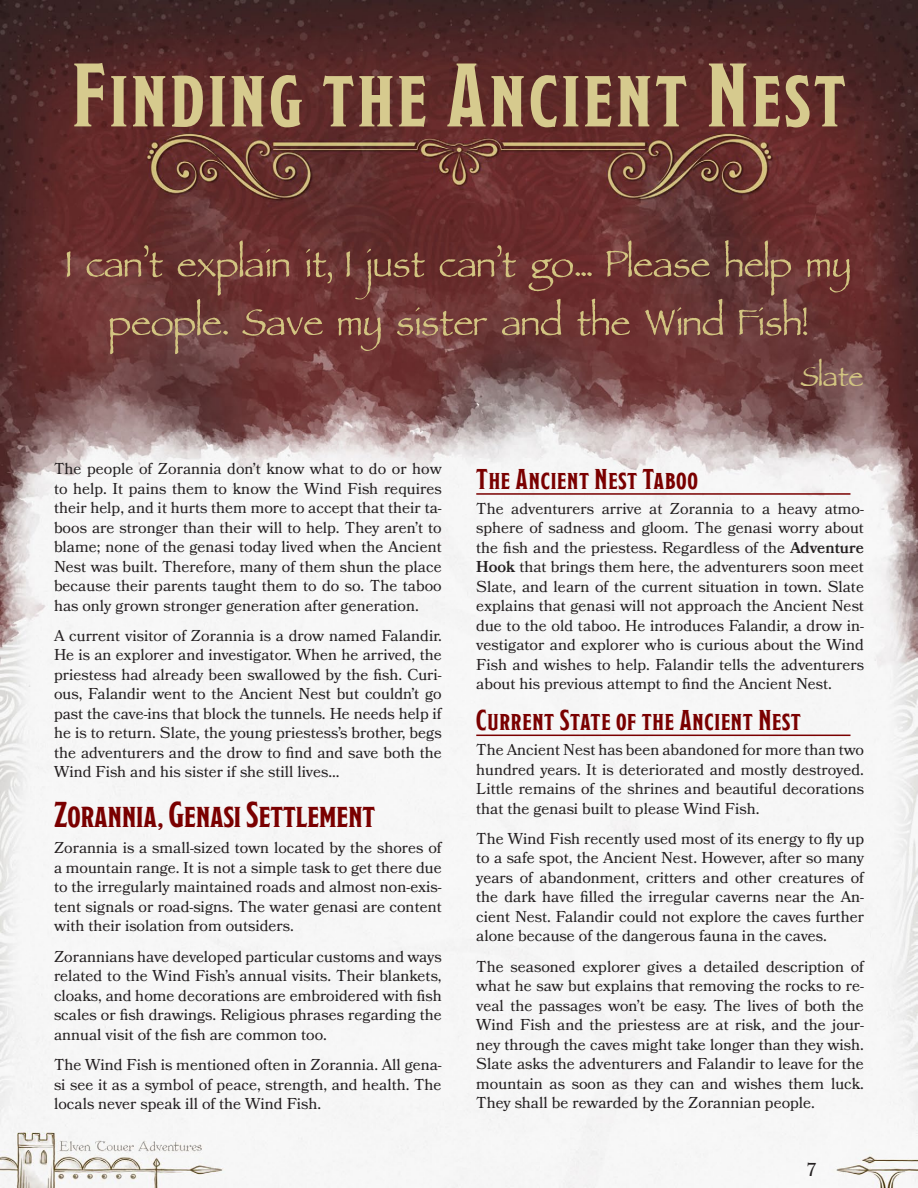
<style>
.page{position:relative;width:918px;height:1188px;background:#fff}
.page>*{position:absolute;margin:0;border:0;box-sizing:border-box;transform-origin:0 0}
.Chapter_Header{font:90px "Modesto Condensed";letter-spacing:.04em;color:#d6ca8e}
.Epigraph{font:60px/58.5px "Parchment MF";color:#d2c481;text-align:center}
.Epigraph_Author{font:45px "Parchment MF";color:#d2c481}
.Heading_1{font:36px "Modesto Condensed";color:#7a0000}
.Heading_2{font:700 28.5px "Modesto Condensed";letter-spacing:.025em;color:#7a0000}
.t1{font:18.6px "Bookmania";color:#231f20}
.Core_Body{font:15.75px/19.5px "Bookmania";color:#231f20;text-align:justify}
.s1{font-weight:600}
</style>
<div class="page">
<img style="left:0;top:0;width:918px;height:1188px">
<hr style="left:476px;top:493px;width:374px;height:2px;background:#7a0000">
<hr style="left:476px;top:735px;width:374px;height:1px;background:#7a0000">
<p class="Chapter_Header" style="left:72px;top:50px;width:775px">Finding the Ancient Nest</p>
<p class="Epigraph" style="left:66px;top:240px;width:787px">I can’t explain it, I just can’t go... Please help my people. Save my sister and the Wind Fish!</p>
<p class="Epigraph_Author" style="left:801px;top:358px;width:65px">Slate</p>
<p class="Core_Body" style="left:54px;top:459px;width:389px">The people of Zorannia don’t know what to do or how to help. It pains them to know the Wind Fish requires their help, and it hurts them more to accept that their ta&shy;boos are stronger than their will to help. They aren’t to blame; none of the genasi today lived when the Ancient Nest was built. Therefore, many of them shun the place because their parents taught them to do so. The taboo has only grown stronger generation after generation.</p>
<p class="Core_Body" style="left:54px;top:626px;width:389px">A current visitor of Zorannia is a drow named Falandir.<br>He is an explorer and investigator. When he arrived, the priestess had already been swallowed by the fish. Curi&shy;ous, Falandir went to the Ancient Nest but couldn’t go past the cave-ins that block the tunnels. He needs help if he is to return. Slate, the young priestess’s brother, begs the adventurers and the drow to find and save both the Wind Fish and his sister if she still lives...</p>
<p class="Heading_1" style="left:54px;top:797px;width:323px">Zorannia, Genasi Settlement</p>
<p class="Core_Body" style="left:54px;top:838px;width:389px">Zorannia is a small-sized town located by the shores of a mountain range. It is not a simple task to get there due to the irregularly maintained roads and almost non-exis&shy;tent signals or road-signs. The water genasi are content with their isolation from outsiders.</p>
<p class="Core_Body" style="left:54px;top:947px;width:389px">Zorannians have developed particular customs and ways related to the Wind Fish’s annual visits. Their blankets, cloaks, and home decorations are embroidered with fish scales or fish drawings. Religious phrases regarding the annual visit of the fish are common too.</p>
<p class="Core_Body" style="left:54px;top:1055px;width:389px">The Wind Fish is mentioned often in Zorannia. All gena&shy;si see it as a symbol of peace, strength, and health. The locals never speak ill of the Wind Fish.</p>
<p class="Heading_2" style="left:476px;top:465px;width:223px">The Ancient Nest Taboo</p>
<p class="Core_Body" style="left:476px;top:499px;width:389px">The adventurers arrive at Zorannia to a heavy atmo&shy;sphere of sadness and gloom. The genasi worry about the fish and the priestess. Regardless of the <span class="s1">Adventure Hook</span> that brings them here, the adventurers soon meet Slate, and learn of the current situation in town. Slate explains that genasi will not approach the Ancient Nest due to the old taboo. He introduces Falandir, a drow in&shy;vestigator and explorer who is curious about the Wind Fish and wishes to help. Falandir tells the adventurers about his previous attempt to find the Ancient Nest.</p>
<p class="Heading_2" style="left:476px;top:706px;width:326px">Current State of the Ancient Nest</p>
<p class="Core_Body" style="left:476px;top:740px;width:389px">The Ancient Nest has been abandoned for more than two hundred years. It is deteriorated and mostly destroyed.<br>Little remains of the shrines and beautiful decorations that the genasi built to please Wind Fish.</p>
<p class="Core_Body" style="left:476px;top:829px;width:389px">The Wind Fish recently used most of its energy to fly up to a safe spot, the Ancient Nest. However, after so many years of abandonment, critters and other creatures of the dark have filled the irregular caverns near the An&shy;cient Nest. Falandir could not explore the caves further alone because of the dangerous fauna in the caves.</p>
<p class="Core_Body" style="left:476px;top:957px;width:389px">The seasoned explorer gives a detailed description of what he saw but explains that removing the rocks to re&shy;veal the passages won’t be easy. The lives of both the Wind Fish and the priestess are at risk, and the jour&shy;ney through the caves might take longer than they wish.<br>Slate asks the adventurers and Falandir to leave for the mountain as soon as they can and wishes them luck.<br>They shall be rewarded by the Zorannian people.</p>
<p class="t1" style="left:806px;top:1159px;width:12px">7</p>
</div>
